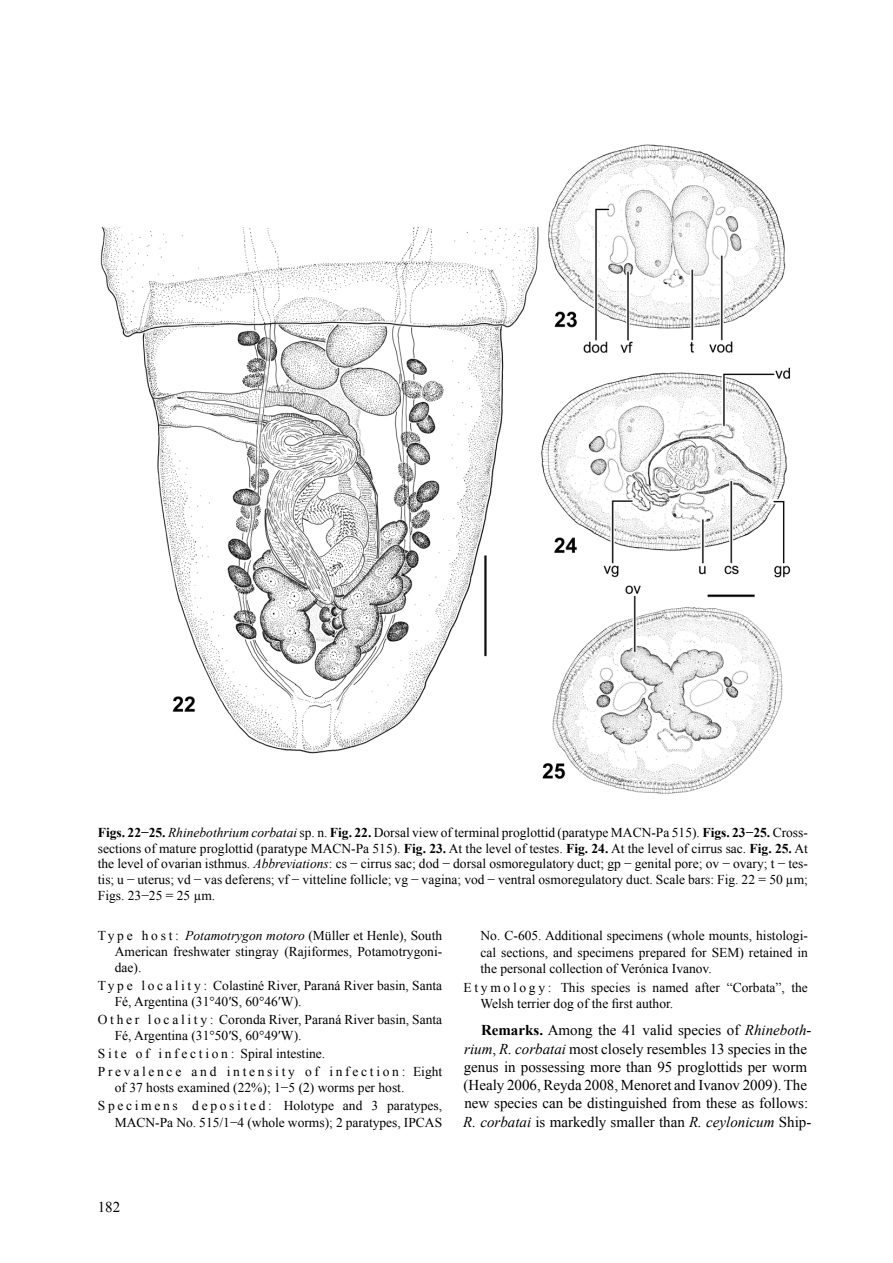
<style>
.page{position:relative;width:893px;height:1263px;background:#fff}
.page>*{position:absolute;margin:0;border:0;box-sizing:border-box;transform-origin:0 0}
.t1{font:15px/18.3px "Times New Roman";color:#000}
.t2{font:13.5px/15.9px "Times New Roman";color:#000}
.t3{font:13.5px/18px "Times New Roman";letter-spacing:.2em;color:#000}
.s1{font-weight:700}
.s2{font-style:italic}
</style>
<div class="page">
<img style="left:100px;top:144px;width:691px;height:650px">
<p class="t2" style="left:98px;top:824px;width:712px;text-align:justify"><span class="s1">Figs. 22−25.</span> <span class="s2">Rhinebothrium corbatai</span> sp. n. <span class="s1">Fig. 22.</span> Dorsal view of terminal proglottid (paratype MACN-Pa 515). <span class="s1">Figs. 23−25.</span> Cross&shy;sections of mature proglottid (paratype MACN-Pa 515). <span class="s1">Fig. 23.</span> At the level of testes. <span class="s1">Fig. 24.</span> At the level of cirrus sac. <span class="s1">Fig. 25.</span> At the level of ovarian isthmus. <span class="s2">Abbreviations</span>: cs − cirrus sac; dod − dorsal osmoregulatory duct; gp − genital pore; ov − ovary; t − tes&shy;tis; u − uterus; vd − vas deferens; vf − vitteline follicle; vg − vagina; vod − ventral osmoregulatory duct. Scale bars: Fig. 22 = 50 µm; Figs. 23−25 = 25 µm.</p>
<p class="t2" style="left:115px;top:928px;width:329px;text-align:justify;text-indent:-17px">T y p e h o s t : <span class="s2">Potamotrygon motoro</span> (Müller et Henle), South American freshwater stingray (Rajiformes, Potamotrygoni&shy;dae).</p>
<p class="t2" style="left:115px;top:977px;width:329px;text-indent:-17px">T y p e l o c a l i t y : Colastiné River, Paraná River basin, Santa<br>Fé, Argentina (31°40′S, 60°46′W).</p>
<p class="t2" style="left:115px;top:1011px;width:329px;text-indent:-17px">O t h e r l o c a l i t y : Coronda River, Paraná River basin, Santa<br>Fé, Argentina (31°50′S, 60°49′W).</p>
<p class="t3" style="left:98px;top:1044px;width:346px">S ite of infection: Spiral intestine.<br>Prevalence and intensity of infection: Eight</p>
<p class="t2" style="left:98px;top:1078px;width:346px;line-height:18px;text-indent:17px">of 37 hosts examined (22%); 1−5 (2) worms per host.<br>S pecimens deposited: Holotype and 3 paratypes,</p>
<p class="t2" style="left:115px;top:1114px;width:327px">MACN-Pa No. 515/1−4 (whole worms); 2 paratypes, IPCAS</p>
<p class="t2" style="left:480px;top:927px;width:329px;line-height:16.5px;text-align:justify">No. C-605. Additional specimens (whole mounts, histologi&shy;cal sections, and specimens prepared for SEM) retained in the personal collection of Verónica Ivanov.</p>
<p class="t2" style="left:480px;top:979px;width:329px;line-height:16.5px;text-indent:-17px">E t y m o l o g y : This species is named after “Corbata”, the<br>Welsh terrier dog of the first author.</p>
<p class="t1" style="left:463px;top:1021px;width:350px;text-indent:18px"><span class="s1">Remarks.</span> Among the 41 valid species of <span class="s2">Rhineboth&shy;rium</span>, <span class="s2">R. corbatai</span> most closely resembles 13 species in the genus in possessing more than 95 proglottids per worm (Healy 2006, Reyda 2008, Menoret and Ivanov 2009). The new species can be distinguished from these as follows:<br><span class="s2">R. corbatai</span> is markedly smaller than <span class="s2">R. ceylonicum</span> Ship-</p>
<p class="t1" style="left:98px;top:1197px;width:24px">182</p>
</div>
